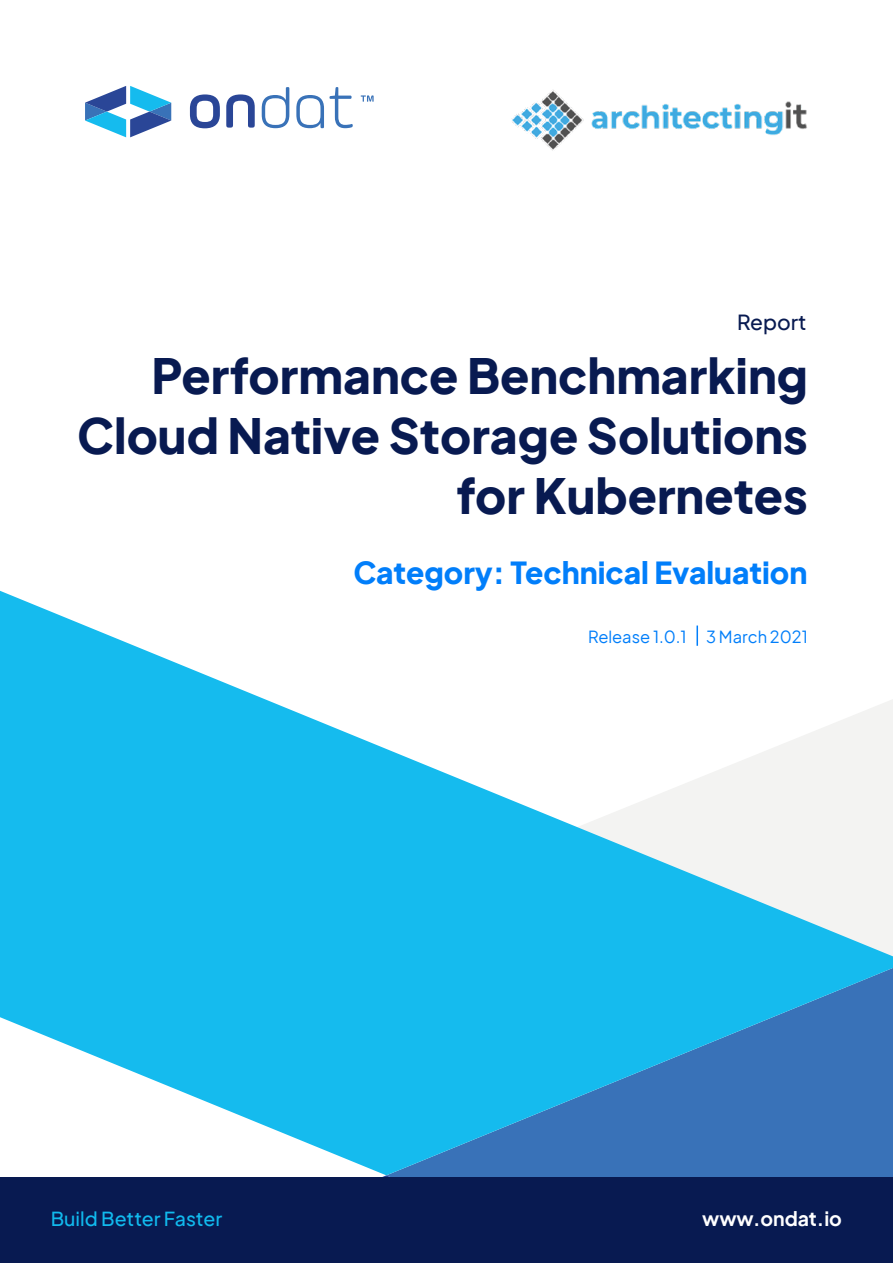
<style>
.page{position:relative;width:893px;height:1263px;background:#fff}
.page>*{position:absolute;margin:0;border:0;box-sizing:border-box;transform-origin:0 0}
.t1{font:800 48px/60px "Plus Jakarta Sans";color:#081a51;text-align:right}
.t2{font:800 30px "Plus Jakarta Sans";color:#017efa}
.t3{font:500 21px "Plus Jakarta Sans";color:#081a51}
.t4{font:500 19.5px "Plus Jakarta Sans";color:#11baee}
.t5{font:700 19.5px "Plus Jakarta Sans";color:#fff}
.t6{font:16.5px "Plus Jakarta Sans";color:#017efa}
</style>
<div class="page">
<img style="left:511px;top:90px;width:296px;height:61px">
<svg style="left:190px;top:94px;width:30px;height:34px"></svg>
<svg style="left:226px;top:94px;width:29px;height:34px"></svg>
<svg style="left:262px;top:87px;width:27px;height:41px"></svg>
<svg style="left:296px;top:87px;width:57px;height:41px"></svg>
<svg style="left:361px;top:95px;width:13px;height:7px"></svg>
<svg style="left:85px;top:86px;width:86px;height:51px"></svg>
<svg style="left:0;top:590px;width:893px;height:585px;fill:#15bbee"></svg>
<svg style="left:0;top:1175px;width:893px;height:3px"></svg>
<div style="left:0;top:1178px;width:893px;height:85px;background:#081a51"></div>
<p class="t3" style="left:737px;top:305px;width:71px">Report</p>
<p class="t1" style="left:77px;top:344px;width:732px">Performance Benchmarking<br>Cloud Native Storage Solutions for Kubernetes</p>
<p class="t2" style="left:353px;top:548px;width:456px">Category: Technical Evaluation</p>
<p class="t6" style="left:588px;top:623px;width:221px">Release 1.0.1 3 March 2021</p>
<p class="t4" style="left:51px;top:1202px;width:173px">Build Better Faster</p>
<p class="t5" style="left:702px;top:1202px;width:141px">www.ondat.io</p>
</div>
